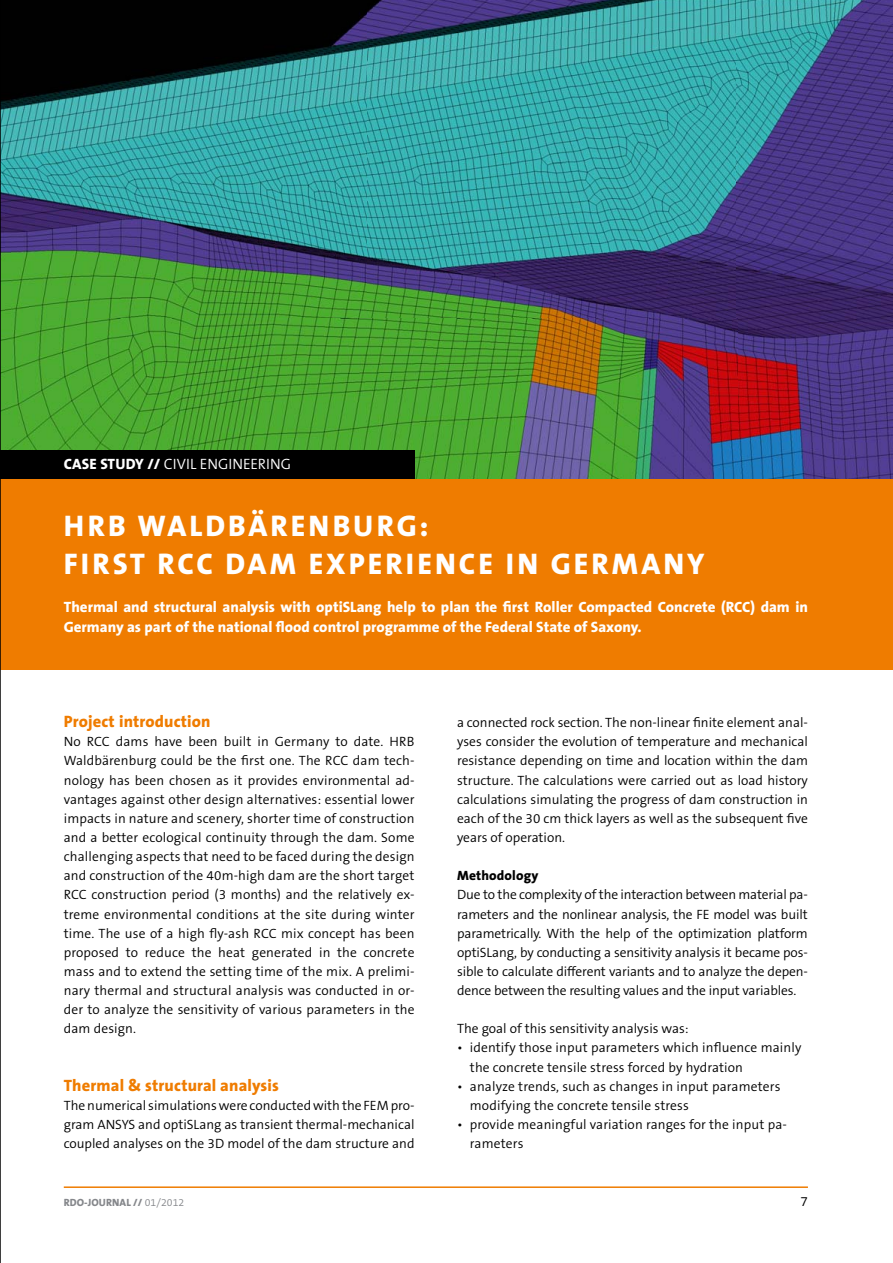
<style>
.page{position:relative;width:893px;height:1263px;background:#fff}
.page>*{position:absolute;margin:0;border:0;box-sizing:border-box;transform-origin:0 0}
.t1{font:800 30px/38.2px "The Sans";letter-spacing:.1em;color:#fff}
.t2{font:800 16.5px "The Sans";letter-spacing:.01em;color:#ef7c00}
.t3{font:800 15px/19.2px "The Sans";color:#fff}
.t4{font:300 15px "The Sans B4";color:#fff}
.t5{font:300 13.5px/19.2px "The Sans B4";letter-spacing:.01em;color:#000;text-align:justify}
.t6{font:800 13.5px "The Sans";letter-spacing:.01em;color:#000}
.t7{font:800 10.5px "The Sans";letter-spacing:.005em;color:#85878b}
.s1{font-family:"The Sans";font-weight:800}
.s2{font-family:"The Sans B4";font-weight:300}
</style>
<div class="page">
<hr style="left:64px;top:1186px;width:744px;height:2px;background:#ef7c00">
<div style="left:0;top:478px;width:893px;height:192px;background:#ef7c00"></div>
<img style="left:1px;top:0;width:892px;height:478px">
<div style="left:0;top:450px;width:415px;height:28px;background:#000"></div>
<hr style="left:0;top:0;width:1px;height:1263px;background:#000">
<p class="t4" style="left:64px;top:458px;width:229px"><span class="s1">CASE STUDY //</span> CIVIL ENGINEERING</p>
<h1 class="t1" style="left:64px;top:509px;width:642px">HRB WALDBÄRENBURG:<br>FIRST RCC DAM EXPERIENCE IN GERMANY</h1>
<p class="t3" style="left:64px;top:599px;width:746px">Thermal and structural analysis with optiSLang help to plan the first Roller Compacted Concrete (RCC) dam in<br>Germany as part of the national flood control programme of the Federal State of Saxony.</p>
<p class="t2" style="left:64px;top:715px;width:148px">Project introduction</p>
<p class="t5" style="left:64px;top:733px;width:352px">No RCC dams have been built in Germany to date. HRB Waldbärenburg could be the first one. The RCC dam tech&shy;nology has been chosen as it provides environmental ad&shy;vantages against other design alternatives: essential lower impacts in nature and scenery, shorter time of construction and a better ecological continuity through the dam. Some challenging aspects that need to be faced during the design and construction of the 40m-high dam are the short target RCC construction period (3 months) and the relatively ex&shy;treme environmental conditions at the site during winter time. The use of a high fly-ash RCC mix concept has been proposed to reduce the heat generated in the concrete mass and to extend the setting time of the mix. A prelimi&shy;nary thermal and structural analysis was conducted in or&shy;der to analyze the sensitivity of various parameters in the dam design.</p>
<p class="t2" style="left:64px;top:1078px;width:217px">Thermal &amp; structural analysis</p>
<p class="t5" style="left:64px;top:1097px;width:352px">The numerical simulations were conducted with the FEM pro&shy;gram ANSYS and optiSLang as transient thermal-mechanical coupled analyses on the 3D model of the dam structure and</p>
<p class="t5" style="left:457px;top:714px;width:352px">a connected rock section. The non-linear finite element anal&shy;yses consider the evolution of temperature and mechanical resistance depending on time and location within the dam structure. The calculations were carried out as load history calculations simulating the progress of dam construction in each of the 30 cm thick layers as well as the subsequent five years of operation.</p>
<p class="t6" style="left:457px;top:870px;width:83px">Methodology</p>
<p class="t5" style="left:457px;top:886px;width:352px">Due to the complexity of the interaction between material pa&shy;rameters and the nonlinear analysis, the FE model was built parametrically. With the help of the optimization platform optiSLang, by conducting a sensitivity analysis it became pos&shy;sible to calculate different variants and to analyze the depen&shy;dence between the resulting values and the input variables.</p>
<p class="t5" style="left:457px;top:1020px;width:233px">The goal of this sensitivity analysis was:</p>
<p class="t5" style="left:470px;top:1039px;width:333px;text-indent:-13px">• identify those input parameters which influence mainly the concrete tensile stress forced by hydration</p>
<p class="t5" style="left:470px;top:1078px;width:312px;text-indent:-13px">• analyze trends, such as changes in input parameters modifying the concrete tensile stress</p>
<p class="t5" style="left:470px;top:1116px;width:319px;text-indent:-13px">• provide meaningful variation ranges for the input pa&shy;rameters</p>
<p class="t7" style="left:64px;top:1198px;width:122px">RDO-JOURNAL // <span class="s2">01/2012</span></p>
<p class="t5" style="left:800px;top:1192px;width:9px">7</p>
</div>
